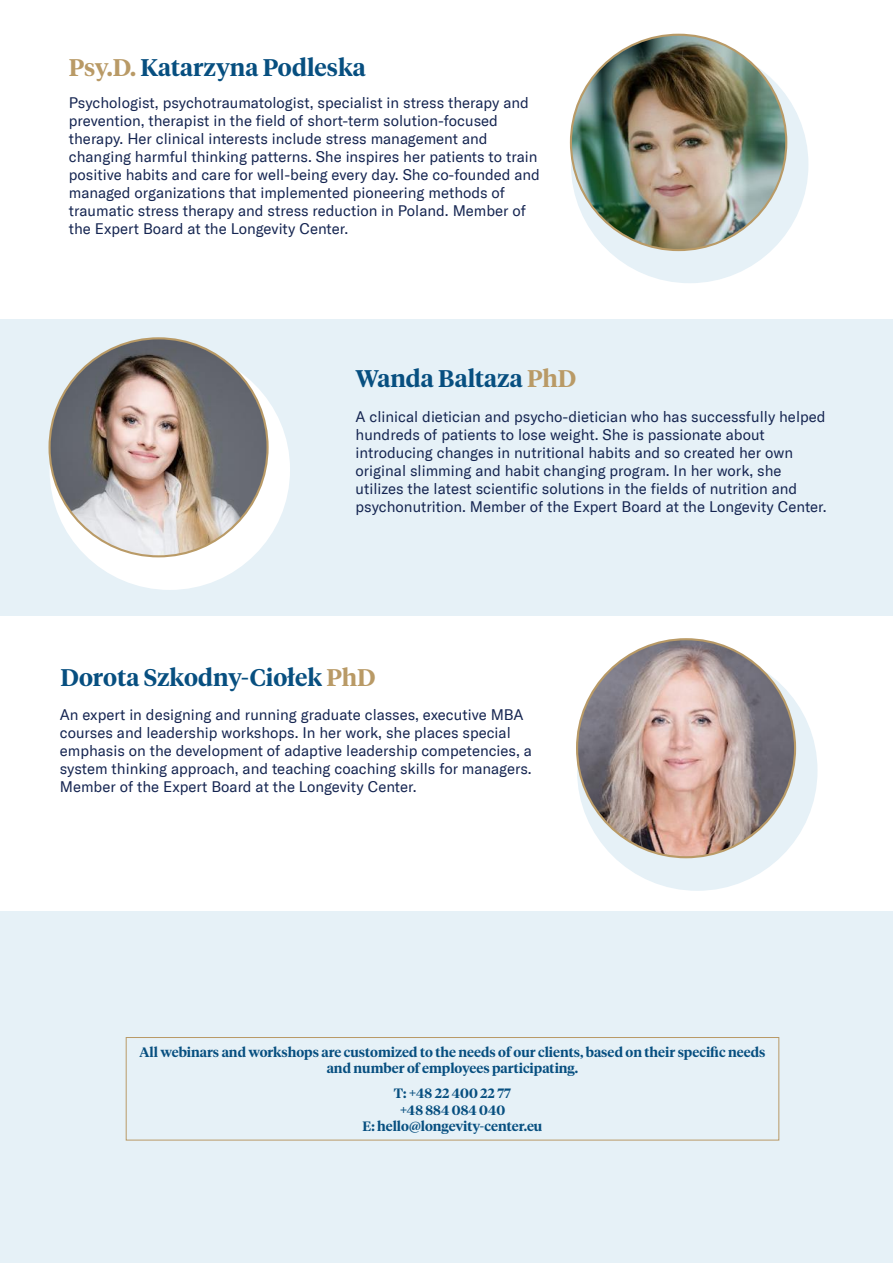
<style>
.page{position:relative;width:893px;height:1263px;background:#fff}
.page>*{position:absolute;margin:0;border:0;box-sizing:border-box;transform-origin:0 0}
.t1{font:600 24px "Tiempos Headline";color:#074f80}
.t2{font:15px/18px "GT America";color:#152551}
.t3{font:600 13.5px/16.2px "Tiempos Headline";color:#074f80;text-align:center}
.s1{color:#b99a66}
</style>
<div class="page">
<div style="left:0;top:319px;width:893px;height:297px;background:#e6f1f7"></div>
<div style="left:0;top:911px;width:893px;height:352px;background:#e6f1f7"></div>
<div style="left:571px;top:46px;width:237px;height:237px;background:#e6f1f7;border-radius:50%"></div>
<div style="left:50px;top:349px;width:240px;height:241px;background:#fff;border-radius:50%"></div>
<div style="left:577px;top:650px;width:240px;height:241px;background:#e6f1f7;border-radius:50%"></div>
<img style="left:577px;top:639px;width:218px;height:218px;border-radius:109px">
<img style="left:50px;top:338px;width:218px;height:217px">
<img style="left:571px;top:35px;width:215px;height:215px;border-radius:108px">
<div style="left:126px;top:1037px;width:653px;height:103px;border:1px solid #b99a66"></div>
<h1 class="t1" style="left:69px;top:51px;width:298px"><span class="s1">Psy.D.</span> Katarzyna Podleska</h1>
<p class="t2" style="left:69px;top:93px;width:473px">Psychologist, psychotraumatologist, specialist in stress therapy and prevention, therapist in the field of short-term solution-focused therapy. Her clinical interests include stress management and changing harmful thinking patterns. She inspires her patients to train positive habits and care for well-being every day. She co-founded and managed organizations that implemented pioneering methods of traumatic stress therapy and stress reduction in Poland. Member of the Expert Board at the Longevity Center.</p>
<h1 class="t1" style="left:356px;top:362px;width:222px">Wanda Baltaza <span class="s1">PhD</span></h1>
<p class="t2" style="left:356px;top:407px;width:473px">A clinical dietician and psycho-dietician who has successfully helped hundreds of patients to lose weight. She is passionate about introducing changes in nutritional habits and so created her own original slimming and habit changing program. In her work, she utilizes the latest scientific solutions in the fields of nutrition and psychonutrition. Member of the Expert Board at the Longevity Center.</p>
<h1 class="t1" style="left:60px;top:661px;width:317px">Dorota Szkodny-Ciołek <span class="s1">PhD</span></h1>
<p class="t2" style="left:60px;top:706px;width:473px">An expert in designing and running graduate classes, executive MBA courses and leadership workshops. In her work, she places special emphasis on the development of adaptive leadership competencies, a system thinking approach, and teaching coaching skills for managers.<br>Member of the Expert Board at the Longevity Center.</p>
<p class="t3" style="left:140px;top:1043px;width:627px">All webinars and workshops are customized to the needs of our clients, based on their specific needs and number of employees participating.</p>
<p class="t3" style="left:363px;top:1085px;width:181px">T: +48 22 400 22 77<br>+48 884 084 040<br>E: hello@longevity-center.eu</p>
</div>
